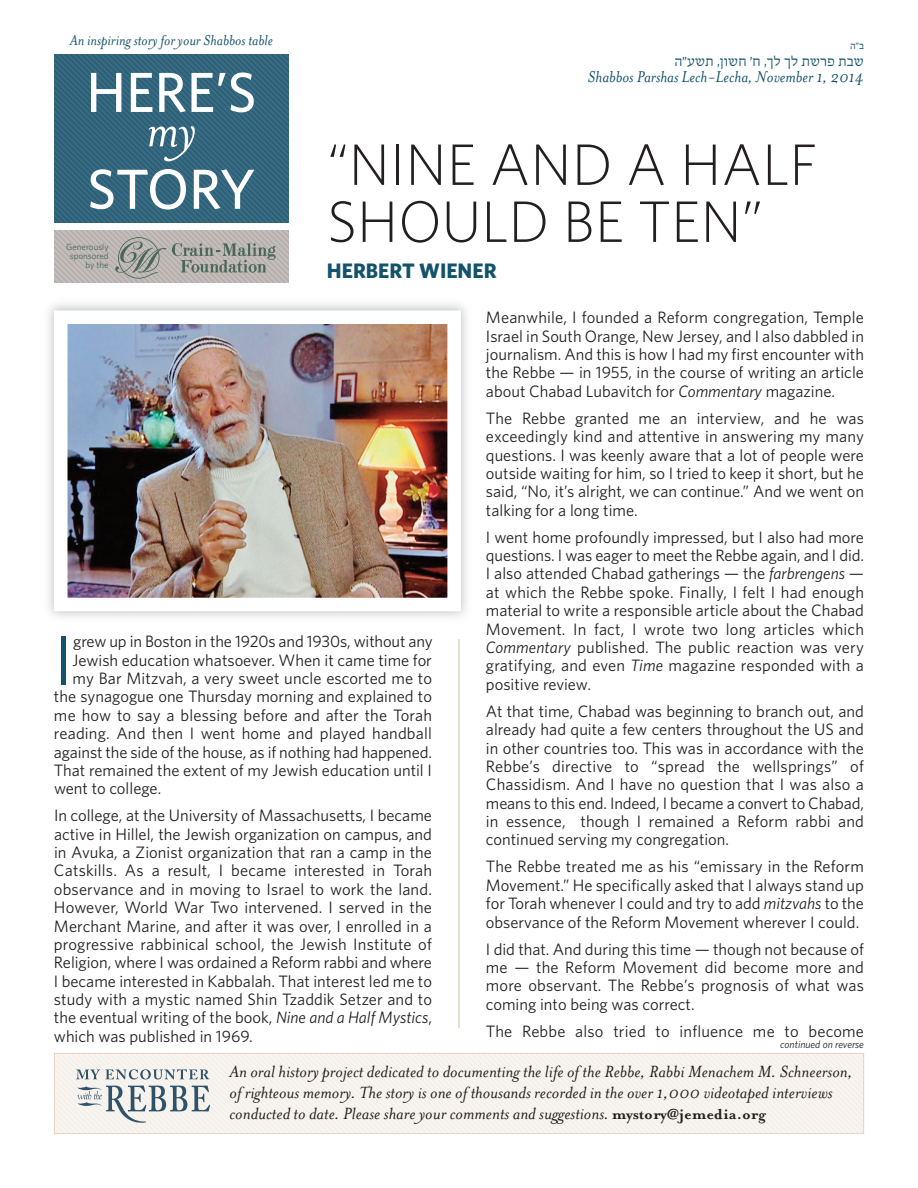
<style>
.page{position:relative;width:918px;height:1188px;background:#fff}
.page>*{position:absolute;margin:0;border:0;box-sizing:border-box;transform-origin:0 0}
.t1{font:69.75px "Whitney HTF";color:#13536b}
.t2{font:300 58.5px/57px "Whitney HTF";color:#231f20}
.t3{font:56.55px "Whitney HTF Medium SC";color:#fff}
.t4{font:500 56.55px "Whitney HTF";letter-spacing:-.02em;color:#fff}
.t5{font:italic 56.55px "Mrs Eaves";color:#fff}
.t6{font:700 21px "Whitney HTF";color:#13536b}
.t7{font:italic 18.6px/21px "Mrs Eaves";color:#231f20;scale:1.06 1}
.t8{font:italic 18px "Mrs Eaves";color:#13536b}
.t9{font:16.5px/18.5px "Whitney HTF";color:#231f20;text-align:justify}
.t10{font:italic 16.5px "Mrs Eaves";color:#13536b}
.t11{font:300 15px "Fb Adama";color:#13536b}
.t12{font:italic 10.5px "Whitney HTF";color:#231f20}
.t13{font:300 10.5px "Fb Adama";color:#13536b}
.t14{font:9px/9px "Whitney HTF";color:#4a675b;text-align:right}
.s1{font-style:italic}
.s2{font-weight:700;font-style:normal;font-size:16.5px}
</style>
<div class="page">
<hr style="left:458px;top:639px;width:2px;height:389px;background:#e4d3c4">
<img style="left:69px;top:325px;width:377px;height:271px">
<div style="left:54px;top:310px;width:407px;height:301px;border:14px solid #fff"></div>
<div style="left:56px;top:1055px;width:806px;height:77px;background:#f6f3ee"></div>
<div style="left:54px;top:1053px;width:810px;height:81px;border:1px solid #e4d3c4"></div>
<svg style="left:76px;top:1069px;width:133px;height:10px"></svg>
<svg style="left:77px;top:1086px;width:133px;height:37px"></svg>
<img style="left:54px;top:54px;width:235px;height:169px">
<img style="left:54px;top:231px;width:235px;height:52px">
<svg style="left:115px;top:237px;width:51px;height:42px"></svg>
<svg style="left:172px;top:243px;width:104px;height:30px"></svg>
<p class="t10" style="left:70px;top:31px;width:205px">An inspiring story for your Shabbos table</p>
<h3 class="t3" style="left:86px;top:59px;width:172px">HERE’S</h3>
<h3 class="t5" style="left:146px;top:99px;width:52px">my</h3>
<h3 class="t4" style="left:87px;top:156px;width:170px">STORY</h3>
<p class="t14" style="left:66px;top:242px;width:44px">Generously sponsored by the</p>
<p class="t13" style="left:850px;top:39px;width:15px">ב״ה</p>
<p class="t11" style="left:674px;top:52px;width:191px">שע״ה ת שו ן , ח ח ׳ לך , לך שת פר שבת</p>
<p class="t8" style="left:588px;top:67px;width:278px">Shabbos Parshas Lech-Lecha, November 1, 2014</p>
<h2 class="t2" style="left:327px;top:136px;width:492px">“NINE AND A HALF<br>SHOULD BE TEN”</h2>
<p class="t6" style="left:327px;top:258px;width:171px">HERBERT WIENER</p>
<h1 class="t1" style="left:54px;top:619px;width:20px">I</h1>
<p class="t9" style="left:73px;top:632px;width:361px">grew up in Boston in the 1920s and 1930s, without any</p>
<p class="t9" style="left:73px;top:651px;width:361px">Jewish education whatsoever. When it came time for</p>
<p class="t9" style="left:73px;top:669px;width:361px">my Bar Mitzvah, a very sweet uncle escorted me to</p>
<p class="t9" style="left:54px;top:688px;width:380px">the synagogue one Thursday morning and explained to</p>
<p class="t9" style="left:54px;top:706px;width:379px">me how to say a blessing before and after the Torah</p>
<p class="t9" style="left:54px;top:724px;width:379px">reading. And then I went home and played handball</p>
<p class="t9" style="left:54px;top:743px;width:380px">against the side of the house, as if nothing had happened.</p>
<p class="t9" style="left:54px;top:761px;width:379px">That remained the extent of my Jewish education until I</p>
<p class="t9" style="left:54px;top:779px;width:109px">went to college.</p>
<p class="t9" style="left:54px;top:807px;width:380px">In college, at the University of Massachusetts, I became active in Hillel, the Jewish organization on campus, and in Avuka, a Zionist organization that ran a camp in the Catskills. As a result, I became interested in Torah observance and in moving to Israel to work the land.<br>However, World War Two intervened. I served in the Merchant Marine, and after it was over, I enrolled in a progressive rabbinical school, the Jewish Institute of Religion, where I was ordained a Reform rabbi and where I became interested in Kabbalah. That interest led me to study with a mystic named Shin Tzaddik Setzer and to the eventual writing of the book, <span class="s1">Nine and a Half Mystics</span>, which was published in 1969.</p>
<p class="t9" style="left:486px;top:308px;width:380px">Meanwhile, I founded a Reform congregation, Temple Israel in South Orange, New Jersey, and I also dabbled in journalism. And this is how I had my first encounter with the Rebbe — in 1955, in the course of writing an article about Chabad Lubavitch for <span class="s1">Commentary</span> magazine.</p>
<p class="t9" style="left:486px;top:409px;width:380px">The Rebbe granted me an interview, and he was exceedingly kind and attentive in answering my many questions. I was keenly aware that a lot of people were outside waiting for him, so I tried to keep it short, but he said, “No, it’s alright, we can continue.” And we went on talking for a long time.</p>
<p class="t9" style="left:486px;top:528px;width:380px">I went home profoundly impressed, but I also had more questions. I was eager to meet the Rebbe again, and I did.<br>I also attended Chabad gatherings — the <span class="s1">farbrengens</span> — at which the Rebbe spoke. Finally, I felt I had enough material to write a responsible article about the Chabad Movement. In fact, I wrote two long articles which <span class="s1">Commentary</span> published. The public reaction was very gratifying, and even <span class="s1">Time</span> magazine responded with a positive review.</p>
<p class="t9" style="left:486px;top:702px;width:380px">At that time, Chabad was beginning to branch out, and already had quite a few centers throughout the US and in other countries too. This was in accordance with the Rebbe’s directive to “spread the wellsprings” of Chassidism. And I have no question that I was also a means to this end. Indeed, I became a convert to Chabad, in essence, though I remained a Reform rabbi and continued serving my congregation.</p>
<p class="t9" style="left:486px;top:857px;width:380px">The Rebbe treated me as his “emissary in the Reform Movement.” He specifically asked that I always stand up for Torah whenever I could and try to add <span class="s1">mitzvahs</span> to the observance of the Reform Movement wherever I could.</p>
<p class="t9" style="left:486px;top:940px;width:380px">I did that. And during this time — though not because of me — the Reform Movement did become more and more observant. The Rebbe’s prognosis of what was coming into being was correct.</p>
<p class="t9" style="left:486px;top:1022px;width:379px">The Rebbe also tried to influence me to become</p>
<p class="t12" style="left:780px;top:1039px;width:85px">continued on reverse</p>
<p class="t7" style="left:230px;top:1061px;width:589px">An oral history project dedicated to documenting the life of the Rebbe, Rabbi Menachem M. Schneerson, of righteous memory. The story is one of thousands recorded in the over 1,000 videotaped interviews conducted to date. Please share your comments and suggestions. <span class="s2">mystory@jemedia.org</span></p>
</div>
